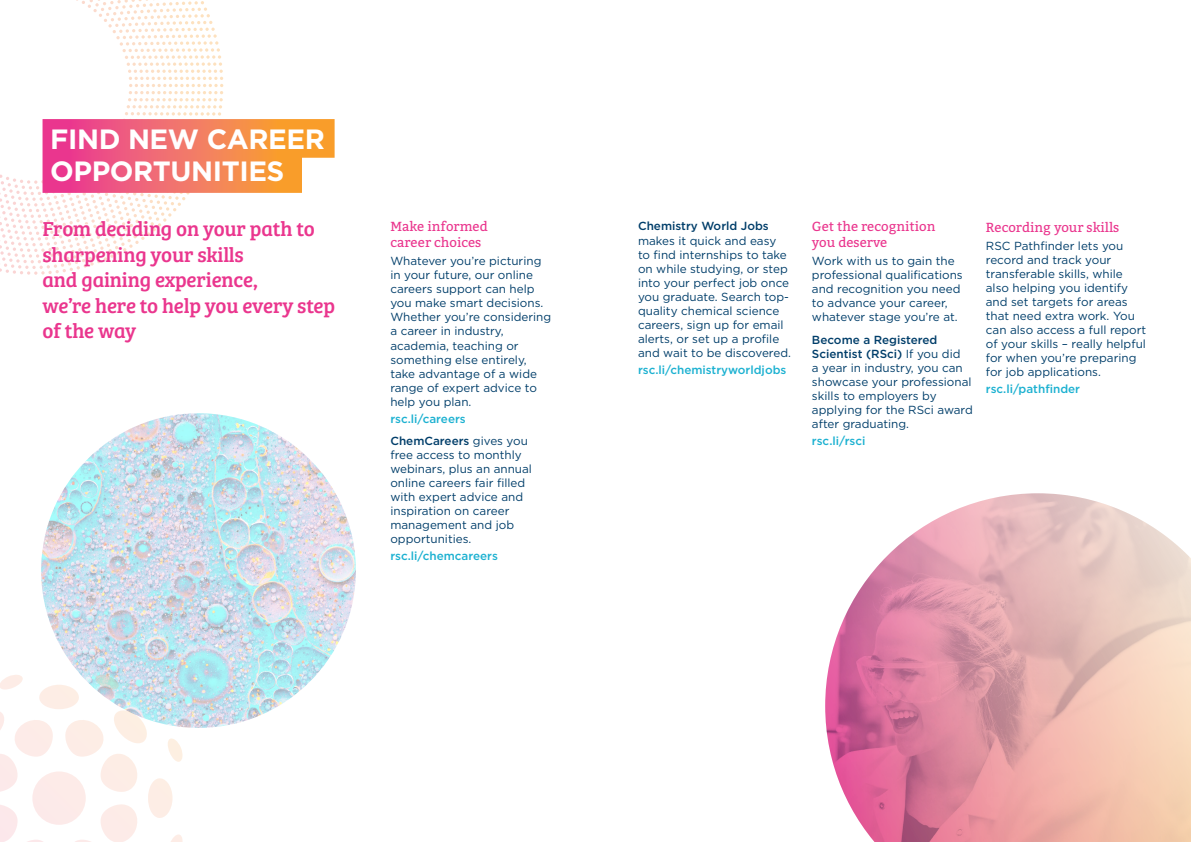
<style>
.page{position:relative;width:1191px;height:842px;background:#fff}
.page>*{position:absolute;margin:0;border:0;box-sizing:border-box;transform-origin:0 0}
.t1{font:700 27.9px/32.5px "Gotham";letter-spacing:-.015em;color:#fff}
.t2{font:20.9px/25.5px "Bree Serif";letter-spacing:-.01em;color:#ea368e}
.t3{font:13.2px/15.8px "Bitter";color:#ea368e}
.t4{font:11.7px/14px "Gotham";color:#003e6a}
.t5{font:500 11.7px/22.3px "Gotham";color:#1cb1d1}
.t6{font:500 11.7px "Gotham";color:#003e6a}
.s1{color:#003e6a}
.s2{font-weight:400;color:#003e6a}
.s3{font-weight:500}
</style>
<div class="page">
<img style="left:41px;top:413px;width:315px;height:315px;border-radius:157px">
<svg style="left:825px;top:493px;width:366px;height:349px;background:#e7afb6"></svg>
<svg style="left:104px;top:0;width:119px;height:80px"></svg>
<svg style="left:43px;top:119px;width:291px;height:74px;background:#f2796c"></svg>
<svg style="left:0;top:674px;width:183px;height:168px"></svg>
<h1 class="t1" style="left:50px;top:122px;width:276px">FIND NEW CAREER<br>OPPORTUNITIES</h1>
<h2 class="t2" style="left:43px;top:215px;width:294px">From deciding on your path to sharpening your skills<br>and gaining experience,<br>we’re here to help you every step of the way</h2>
<p class="t3" style="left:390px;top:219px;width:99px">Make informed career choices</p>
<p class="t4" style="left:390px;top:254px;width:162px">Whatever you’re picturing in your future, our online careers support can help you make smart decisions.<br>Whether you’re considering a career in industry, academia, teaching or something else entirely, take advantage of a wide range of expert advice to help you plan.</p>
<p class="t5" style="left:390px;top:407px;width:139px">rsc.li/careers<br><span class="s1">ChemCareers</span> <span class="s2">gives you</span></p>
<p class="t4" style="left:390px;top:448px;width:143px">free access to monthly webinars, plus an annual online careers fair filled with expert advice and inspiration on career management and job opportunities.</p>
<p class="t5" style="left:390px;top:545px;width:109px">rsc.li/chemcareers</p>
<p class="t6" style="left:638px;top:219px;width:132px">Chemistry World Jobs</p>
<p class="t4" style="left:638px;top:233px;width:154px">makes it quick and easy to find internships to take on while studying, or step into your perfect job once you graduate. Search top&shy;quality chemical science careers, sign up for email alerts, or set up a profile and wait to be discovered.</p>
<p class="t5" style="left:638px;top:358px;width:150px">rsc.li/chemistryworldjobs</p>
<p class="t3" style="left:812px;top:219px;width:125px">Get the recognition you deserve</p>
<p class="t4" style="left:812px;top:254px;width:152px">Work with us to gain the professional qualifications and recognition you need to advance your career, whatever stage you’re at.</p>
<p class="t4" style="left:812px;top:332px;width:162px"><span class="s3">Become a Registered<br>Scientist (RSci)</span> If you did<br>a year in industry, you can showcase your professional skills to employers by applying for the RSci award after graduating.</p>
<p class="t5" style="left:812px;top:429px;width:55px">rsc.li/rsci</p>
<p class="t3" style="left:986px;top:219px;width:135px">Recording your skills</p>
<p class="t4" style="left:986px;top:238px;width:162px">RSC Pathfinder lets you record and track your transferable skills, while also helping you identify and set targets for areas that need extra work. You can also access a full report of your skills – really helpful for when you’re preparing for job applications.</p>
<p class="t5" style="left:986px;top:378px;width:96px">rsc.li/pathfinder</p>
</div>
